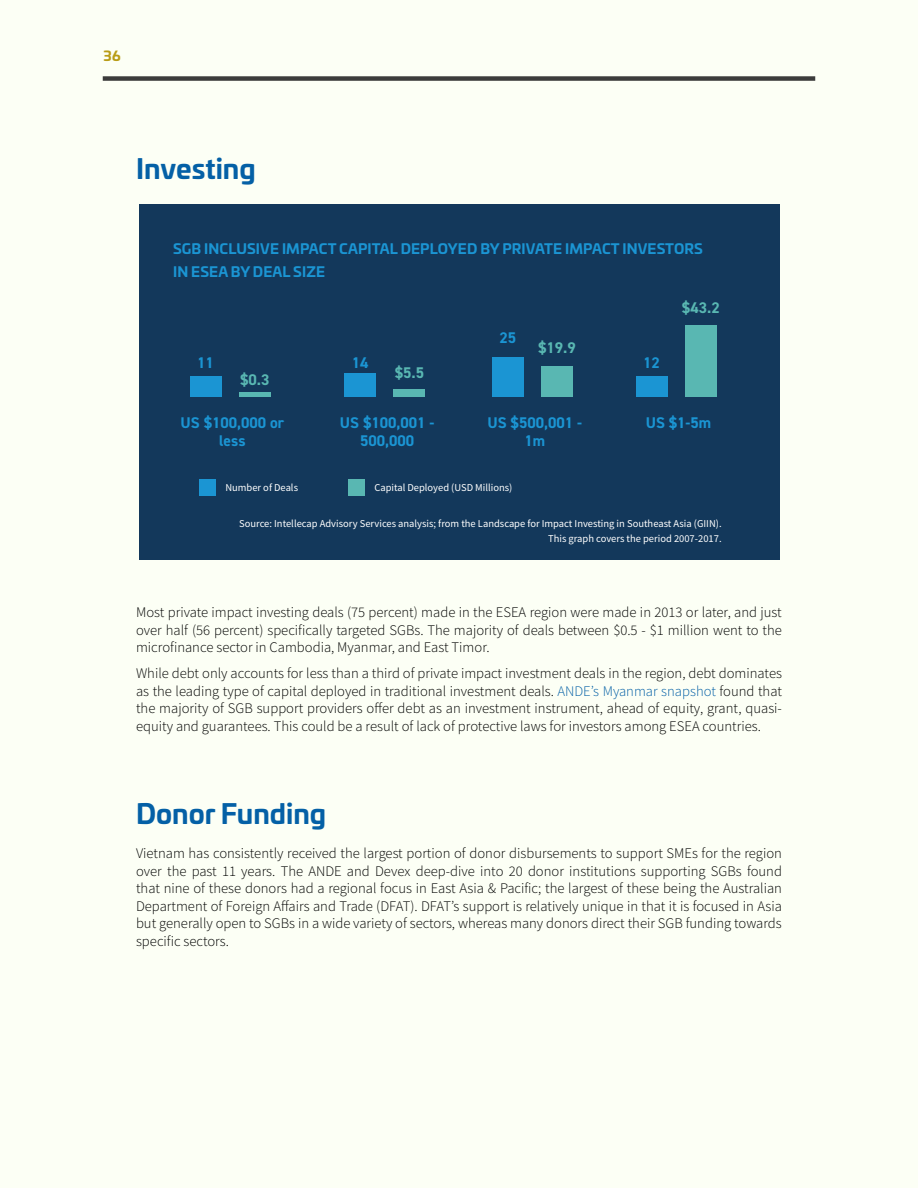
<style>
.page{position:relative;width:918px;height:1188px;background:#fcfff5}
.page>*{position:absolute;margin:0;border:0;box-sizing:border-box;transform-origin:0 0}
.t1{font:700 27px "Univia Pro";color:#0460a6}
.t2{font:700 15.45px/18.6px "DIN2014";color:#1b95d3;text-align:center}
.t3{font:700 15.45px "DIN2014";color:#59b7b2}
.t4{font:300 14.7px/17.5px "Source Sans Pro";color:#000;text-align:justify}
.t5{font:700 13.8px/22.6px "Univia Pro";letter-spacing:.01em;color:#1b95d3}
.t6{font:700 13.5px "Univia Pro";color:#b99c16}
.t7{font:10.5px/15.6px "Source Sans Pro";color:#fff;text-align:right}
.s1{color:#0460a6}
</style>
<div class="page">
<div style="left:139px;top:204px;width:641px;height:355px;background:#13385b"></div>
<div style="left:190px;top:376px;width:31px;height:21px;background:#1b95d3"></div>
<div style="left:239px;top:392px;width:31px;height:5px;background:#59b7b2"></div>
<div style="left:345px;top:374px;width:31px;height:23px;background:#1b95d3"></div>
<div style="left:394px;top:389px;width:31px;height:8px;background:#59b7b2"></div>
<div style="left:492px;top:358px;width:32px;height:39px;background:#1b95d3"></div>
<div style="left:541px;top:366px;width:32px;height:31px;background:#59b7b2"></div>
<div style="left:636px;top:376px;width:32px;height:21px;background:#1b95d3"></div>
<div style="left:685px;top:325px;width:31px;height:72px;background:#59b7b2"></div>
<div style="left:199px;top:479px;width:16px;height:17px;background:#1b95d3"></div>
<div style="left:348px;top:479px;width:16px;height:17px;background:#59b7b2"></div>
<div style="left:103px;top:76px;width:712px;height:5px;background:#3c3c3b"></div>
<p class="t6" style="left:103px;top:45px;width:19px">36</p>
<h1 class="t1" style="left:136px;top:147px;width:121px">Investing</h1>
<p class="t5" style="left:173px;top:237px;width:531px">SGB INCLUSIVE IMPACT CAPITAL DEPLOYED BY PRIVATE IMPACT INVESTORS<br>IN ESEA BY DEAL SIZE</p>
<p class="t2" style="left:197px;top:353px;width:18px">11</p>
<p class="t3" style="left:240px;top:369px;width:31px">$0.3</p>
<p class="t2" style="left:181px;top:413px;width:105px">US $100,000 or less</p>
<p class="t2" style="left:352px;top:353px;width:18px">14</p>
<p class="t3" style="left:395px;top:363px;width:31px">$5.5</p>
<p class="t2" style="left:340px;top:413px;width:96px">US $100,001 -<br>500,000</p>
<p class="t2" style="left:499px;top:328px;width:18px">25</p>
<p class="t3" style="left:538px;top:337px;width:39px">$19.9</p>
<p class="t2" style="left:488px;top:413px;width:96px">US $500,001 -<br>1m</p>
<p class="t7" style="left:225px;top:479px;width:74px">Number of Deals</p>
<p class="t7" style="left:374px;top:479px;width:140px">Capital Deployed (USD Millions)</p>
<p class="t2" style="left:643px;top:353px;width:18px">12</p>
<p class="t3" style="left:682px;top:297px;width:39px">$43.2</p>
<p class="t2" style="left:646px;top:413px;width:67px">US $1-5m</p>
<p class="t7" style="left:239px;top:515px;width:484px">Source: Intellecap Advisory Services analysis; from the Landscape for Impact Investing in Southeast Asia (GIIN).<br>This graph covers the period 2007-2017.</p>
<p class="t4" style="left:136px;top:603px;width:647px">Most private impact investing deals (75 percent) made in the ESEA region were made in 2013 or later, and just over half (56 percent) specifically targeted SGBs. The majority of deals between $0.5 - $1 million went to the microfinance sector in Cambodia, Myanmar, and East Timor.</p>
<p class="t4" style="left:136px;top:665px;width:647px">While debt only accounts for less than a third of private impact investment deals in the region, debt dominates as the leading type of capital deployed in traditional investment deals. <span class="s1">ANDE’s Myanmar snapshot</span> found that the majority of SGB support providers offer debt as an investment instrument, ahead of equity, grant, quasi&shy;equity and guarantees. This could be a result of lack of protective laws for investors among ESEA countries.</p>
<h1 class="t1" style="left:136px;top:792px;width:192px">Donor Funding</h1>
<p class="t4" style="left:136px;top:845px;width:647px">Vietnam has consistently received the largest portion of donor disbursements to support SMEs for the region over the past 11 years. The ANDE and Devex deep-dive into 20 donor institutions supporting SGBs found that nine of these donors had a regional focus in East Asia &amp; Pacific; the largest of these being the Australian Department of Foreign Affairs and Trade (DFAT). DFAT’s support is relatively unique in that it is focused in Asia but generally open to SGBs in a wide variety of sectors, whereas many donors direct their SGB funding towards specific sectors.</p>
</div>
